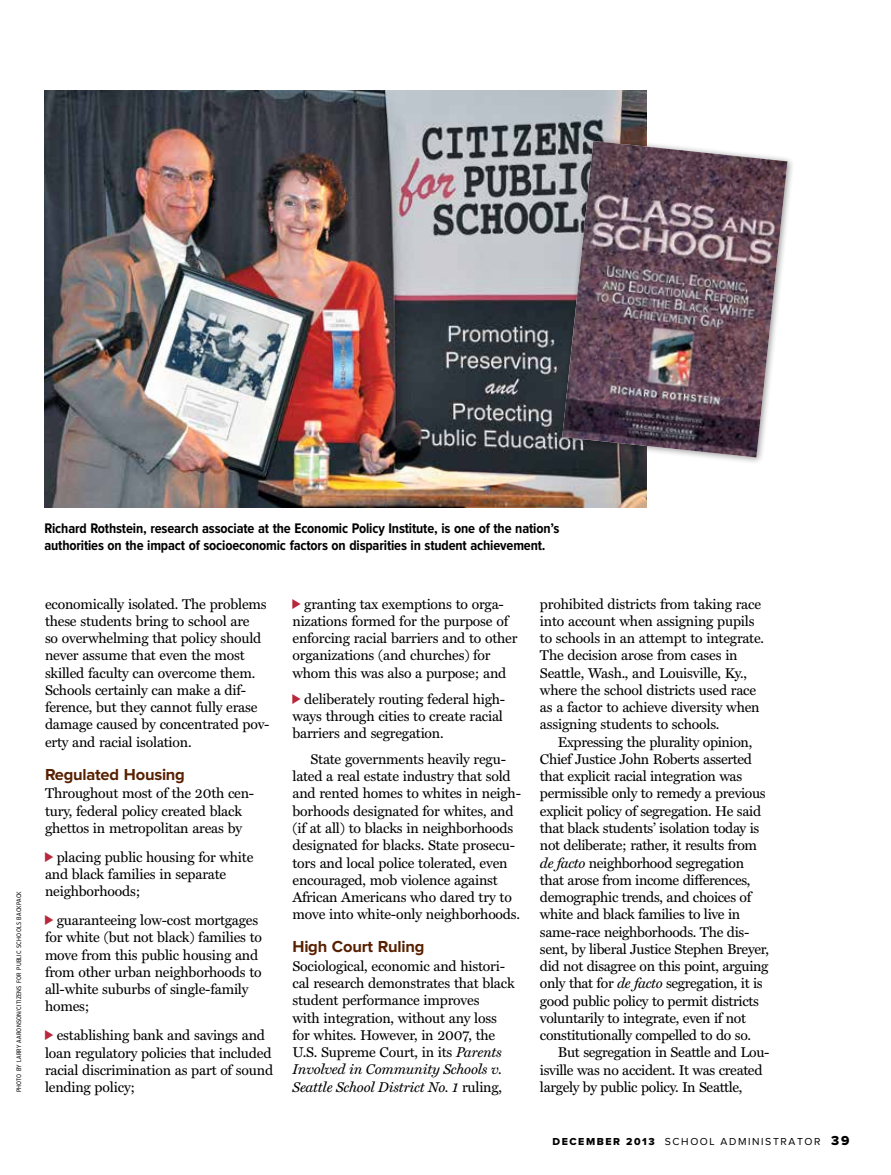
<style>
.page{position:relative;width:891px;height:1175px;background:#fff}
.page>*{position:absolute;margin:0;border:0;box-sizing:border-box;transform-origin:0 0}
.t1{font:700 16.5px "Proxima Nova";letter-spacing:-.015em;color:#572000}
.t2{font:700 14.4px/16.5px "Proxima Nova Cond";letter-spacing:-.01em;color:#000}
.t3{font:14.25px/17.2px "Miller Text";letter-spacing:-.015em;color:#000}
.t4{font:10.5px "Proxima Nova";letter-spacing:.15em;color:#000}
.t5{font:6.75px "Proxima Nova Cond";letter-spacing:.03em;color:#000}
.s1{color:#b8283c}
.s2{font-style:italic}
.s3{font-family:"Proxima Nova Extrabld"}
.s4{font-family:"Proxima Nova Extrabld";font-size:13.5px}
</style>
<div class="page">
<img style="left:44px;top:90px;width:603px;height:418px">
<div style="left:557px;top:136px;width:239px;height:329px;background:#000;opacity:.4"></div>
<img style="left:562px;top:141px;width:226px;height:316px">
<p class="t5" style="left:16px;top:1092px;width:202px;rotate:-90deg">PHOTO BY LARRY AARONSON/CITIZENS FOR PUBLIC SCHOOLS BACKPACK</p>
<p class="t2" style="left:44px;top:520px;width:516px">Richard Rothstein, research associate at the Economic Policy Institute, is one of the nation’s authorities on the impact of socioeconomic factors on disparities in student achievement.</p>
<p class="t3" style="left:45px;top:595px;width:226px">economically isolated. The problems these students bring to school are<br>so overwhelming that policy should never assume that even the most skilled faculty can overcome them.<br>Schools certainly can make a dif&shy;ference, but they cannot fully erase damage caused by concentrated pov&shy;erty and racial isolation.</p>
<p class="t1" style="left:45px;top:766px;width:141px">Regulated Housing</p>
<p class="t3" style="left:45px;top:785px;width:211px">Throughout most of the 20th cen&shy;tury, federal policy created black ghettos in metropolitan areas by</p>
<p class="t3" style="left:45px;top:848px;width:210px"><span class="s1">●●</span> placing public housing for white and black families in separate neighborhoods;</p>
<p class="t3" style="left:45px;top:912px;width:219px"><span class="s1">●●</span> guaranteeing low-cost mortgages for white (but not black) families to move from this public housing and from other urban neighborhoods to all-white suburbs of single-family homes;</p>
<p class="t3" style="left:45px;top:1027px;width:230px"><span class="s1">●●</span> establishing bank and savings and loan regulatory policies that included racial discrimination as part of sound lending policy;</p>
<p class="t3" style="left:293px;top:595px;width:227px"><span class="s1">●●</span> granting tax exemptions to orga&shy;nizations formed for the purpose of enforcing racial barriers and to other organizations (and churches) for whom this was also a purpose; and</p>
<p class="t3" style="left:293px;top:690px;width:214px"><span class="s1">●●</span> deliberately routing federal high&shy;ways through cities to create racial barriers and segregation.</p>
<p class="t3" style="left:293px;top:750px;width:230px;text-indent:18px">State governments heavily regu&shy;lated a real estate industry that sold and rented homes to whites in neigh&shy;borhoods designated for whites, and (if at all) to blacks in neighborhoods designated for blacks. State prosecu&shy;tors and local police tolerated, even encouraged, mob violence against African Americans who dared try to move into white-only neighborhoods.</p>
<p class="t1" style="left:292px;top:939px;width:133px">High Court Ruling</p>
<p class="t3" style="left:292px;top:957px;width:224px">Sociological, economic and histori&shy;cal research demonstrates that black student performance improves<br>with integration, without any loss for whites. However, in 2007, the U.S. Supreme Court, in its <span class="s2">Parents Involved in Community Schools v.<br>Seattle School District No. 1</span> ruling,</p>
<p class="t3" style="left:540px;top:595px;width:226px">prohibited districts from taking race into account when assigning pupils to schools in an attempt to integrate.<br>The decision arose from cases in Seattle, Wash., and Louisville, Ky., where the school districts used race as a factor to achieve diversity when assigning students to schools.</p>
<p class="t3" style="left:540px;top:733px;width:230px;text-indent:18px">Expressing the plurality opinion, Chief Justice John Roberts asserted that explicit racial integration was permissible only to remedy a previous explicit policy of segregation. He said that black students’ isolation today is not deliberate; rather, it results from <span class="s2">de facto</span> neighborhood segregation that arose from income differences, demographic trends, and choices of white and black families to live in same-race neighborhoods. The dis&shy;sent, by liberal Justice Stephen Breyer, did not disagree on this point, arguing only that for <span class="s2">de facto</span> segregation, it is good public policy to permit districts voluntarily to integrate, even if not constitutionally compelled to do so.</p>
<p class="t3" style="left:540px;top:1044px;width:231px;text-indent:18px">But segregation in Seattle and Lou&shy;isville was no accident. It was created</p>
<p class="t3" style="left:540px;top:1078px;width:204px">largely by public policy. In Seattle,</p>
<p class="t4" style="left:552px;top:1136px;width:299px"><span class="s3">DECEMBER 2013</span> SCHOOL ADMINISTRATOR <span class="s4">39</span></p>
</div>
